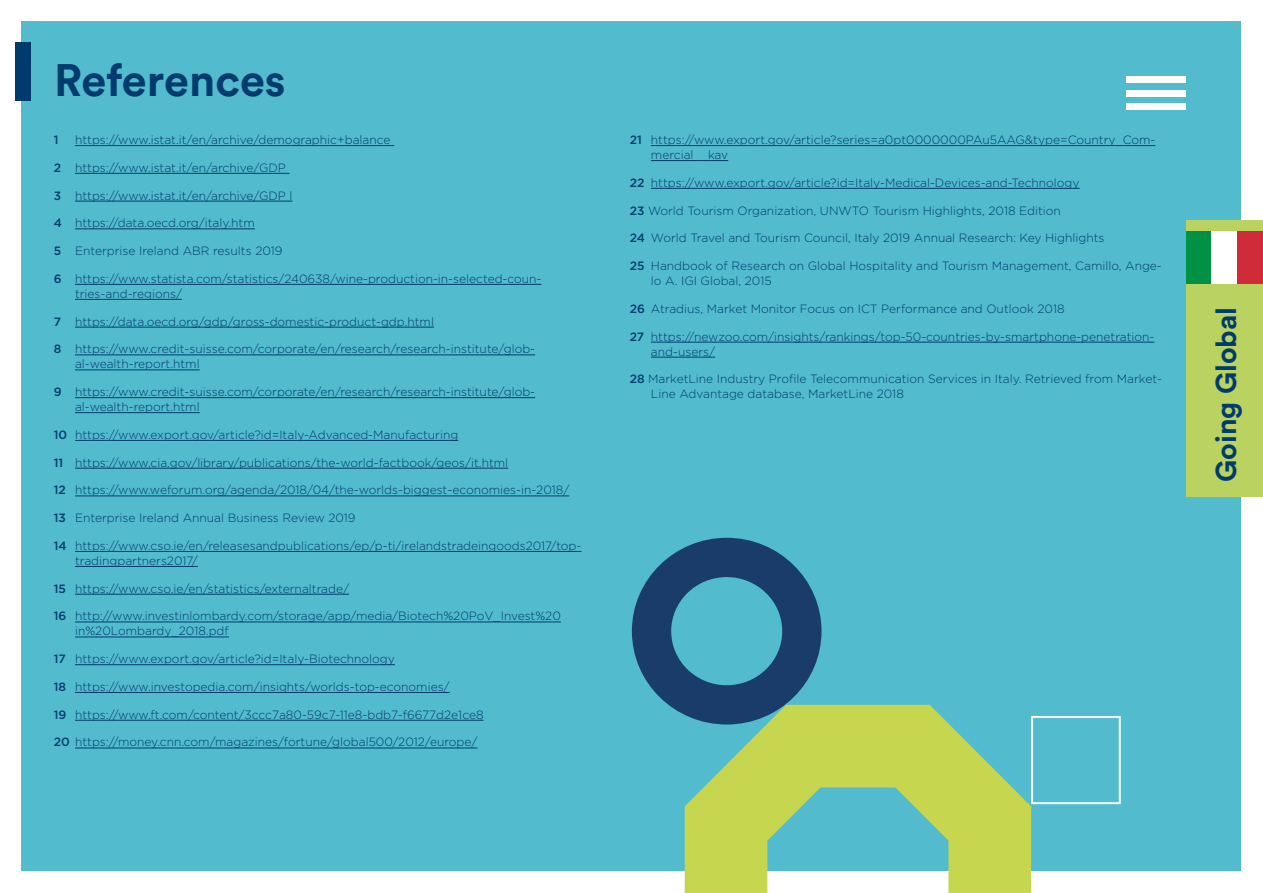
<style>
.page{position:relative;width:1263px;height:893px;background:#fff}
.page>*{position:absolute;margin:0;border:0;box-sizing:border-box;transform-origin:0 0}
.t1{font:700 45px "Circular Air Pro";color:#003b6e}
.t2{font:700 28.5px "Circular Air Pro";color:#003b6e}
.t3{font:300 12px/15px "Gotham";color:#003b6e}
.t4{font:500 12px "Gotham";color:#003b6e}
.s1{font-weight:500}
</style>
<div class="page">
<div style="left:21px;top:21px;width:1219px;height:850px;background:#53bbce"></div>
<div style="left:15px;top:42px;width:15px;height:58px;background:#003b6e"></div>
<div style="left:1126px;top:103px;width:59px;height:7px;background:#fff"></div>
<div style="left:1126px;top:90px;width:59px;height:7px;background:#fff"></div>
<div style="left:1126px;top:77px;width:59px;height:6px;background:#fff"></div>
<hr style="left:75px;top:145px;width:319px;height:1px;background:#003b6e">
<hr style="left:75px;top:173px;width:214px;height:1px;background:#003b6e">
<hr style="left:75px;top:201px;width:217px;height:1px;background:#003b6e">
<hr style="left:75px;top:229px;width:180px;height:1px;background:#003b6e">
<hr style="left:75px;top:284px;width:466px;height:1px;background:#003b6e">
<hr style="left:75px;top:299px;width:107px;height:1px;background:#003b6e">
<hr style="left:75px;top:327px;width:359px;height:1px;background:#003b6e">
<hr style="left:75px;top:355px;width:460px;height:1px;background:#003b6e">
<hr style="left:75px;top:370px;width:125px;height:1px;background:#003b6e">
<hr style="left:75px;top:397px;width:460px;height:1px;background:#003b6e">
<hr style="left:75px;top:412px;width:125px;height:1px;background:#003b6e">
<hr style="left:75px;top:440px;width:383px;height:1px;background:#003b6e">
<hr style="left:75px;top:468px;width:433px;height:1px;background:#003b6e">
<hr style="left:75px;top:496px;width:494px;height:1px;background:#003b6e">
<hr style="left:75px;top:551px;width:506px;height:1px;background:#003b6e">
<hr style="left:75px;top:566px;width:123px;height:1px;background:#003b6e">
<hr style="left:75px;top:594px;width:274px;height:1px;background:#003b6e">
<hr style="left:75px;top:622px;width:486px;height:1px;background:#003b6e">
<hr style="left:75px;top:637px;width:154px;height:1px;background:#003b6e">
<hr style="left:75px;top:664px;width:320px;height:1px;background:#003b6e">
<hr style="left:75px;top:692px;width:375px;height:1px;background:#003b6e">
<hr style="left:75px;top:720px;width:409px;height:1px;background:#003b6e">
<hr style="left:75px;top:748px;width:402px;height:1px;background:#003b6e">
<hr style="left:651px;top:145px;width:504px;height:1px;background:#003b6e">
<hr style="left:651px;top:160px;width:77px;height:1px;background:#003b6e">
<hr style="left:651px;top:188px;width:428px;height:1px;background:#003b6e">
<hr style="left:651px;top:342px;width:503px;height:1px;background:#003b6e">
<hr style="left:651px;top:357px;width:64px;height:1px;background:#003b6e">
<div style="left:1186px;top:220px;width:77px;height:277px;background:#bad25f"></div>
<div style="left:1185px;top:232px;width:26px;height:52px;background:#009145"></div>
<div style="left:1211px;top:232px;width:26px;height:52px;background:#fff"></div>
<div style="left:1237px;top:232px;width:26px;height:52px;background:#cf2b38"></div>
<svg style="left:632px;top:538px;width:189px;height:177px"></svg>
<div style="left:1031px;top:716px;width:90px;height:88px;border:2px solid #fff"></div>
<svg style="left:685px;top:705px;width:346px;height:188px;fill:#c7d64f"></svg>
<h1 class="t1" style="left:54px;top:49px;width:233px">References</h1>
<p class="t4" style="left:54px;top:133px;width:6px">1</p>
<p class="t3" style="left:75px;top:132px;width:317px">https://www.istat.it/en/archive/demographic+balance</p>
<p class="t3" style="left:54px;top:160px;width:233px"><span class="s1">2</span> https://www.istat.it/en/archive/GDP</p>
<p class="t3" style="left:54px;top:188px;width:240px"><span class="s1">3</span> https://www.istat.it/en/archive/GDP l</p>
<p class="t3" style="left:54px;top:215px;width:203px"><span class="s1">4</span> https://data.oecd.org/italy.htm</p>
<p class="t3" style="left:54px;top:243px;width:230px"><span class="s1">5</span> Enterprise Ireland ABR results 2019</p>
<p class="t3" style="left:75px;top:271px;width:468px;text-indent:-21px"><span class="s1">6</span> https://www.statista.com/statistics/240638/wine-production-in-selected-coun&shy;tries-and-regions/</p>
<p class="t3" style="left:54px;top:314px;width:382px"><span class="s1">7</span> https://data.oecd.org/gdp/gross-domestic-product-gdp.html</p>
<p class="t3" style="left:75px;top:341px;width:462px;text-indent:-21px"><span class="s1">8</span> https://www.credit-suisse.com/corporate/en/research/research-institute/glob&shy;al-wealth-report.html</p>
<p class="t3" style="left:75px;top:384px;width:462px;text-indent:-21px"><span class="s1">9</span> https://www.credit-suisse.com/corporate/en/research/research-institute/glob&shy;al-wealth-report.html</p>
<p class="t3" style="left:54px;top:427px;width:406px"><span class="s1">10</span> https://www.export.gov/article?id=Italy-Advanced-Manufacturing</p>
<p class="t3" style="left:54px;top:455px;width:456px"><span class="s1">11</span> https://www.cia.gov/library/publications/the-world-factbook/geos/it.html</p>
<p class="t3" style="left:54px;top:482px;width:517px"><span class="s1">12</span> https://www.weforum.org/agenda/2018/04/the-worlds-biggest-economies-in-2018/</p>
<p class="t3" style="left:54px;top:510px;width:303px"><span class="s1">13</span> Enterprise Ireland Annual Business Review 2019</p>
<p class="t3" style="left:75px;top:538px;width:508px;text-indent:-21px"><span class="s1">14</span> https://www.cso.ie/en/releasesandpublications/ep/p-ti/irelandstradeingoods2017/top&shy;tradingpartners2017/</p>
<p class="t3" style="left:54px;top:581px;width:297px"><span class="s1">15</span> https://www.cso.ie/en/statistics/externaltrade/</p>
<p class="t3" style="left:75px;top:608px;width:487px;text-indent:-21px"><span class="s1">16</span> http://www.investinlombardy.com/storage/app/media/Biotech%20PoV_Invest%20 in%20Lombardy_2018.pdf</p>
<p class="t3" style="left:54px;top:651px;width:343px"><span class="s1">17</span> https://www.export.gov/article?id=Italy-Biotechnology</p>
<p class="t3" style="left:54px;top:679px;width:397px"><span class="s1">18</span> https://www.investopedia.com/insights/worlds-top-economies/</p>
<p class="t3" style="left:54px;top:707px;width:431px"><span class="s1">19</span> https://www.ft.com/content/3ccc7a80-59c7-11e8-bdb7-f6677d2e1ce8</p>
<p class="t3" style="left:54px;top:734px;width:425px"><span class="s1">20</span> https://money.cnn.com/magazines/fortune/global500/2012/europe/</p>
<p class="t3" style="left:651px;top:132px;width:506px;text-indent:-21px"><span class="s1">21</span> https://www.export.gov/article?series=a0pt0000000PAu5AAG&amp;type=Country_Com&shy;mercial__kav</p>
<p class="t3" style="left:630px;top:175px;width:451px"><span class="s1">22</span> https://www.export.gov/article?id=Italy-Medical-Devices-and-Technology</p>
<p class="t3" style="left:630px;top:203px;width:433px"><span class="s1">23</span> World Tourism Organization, UNWTO Tourism Highlights, 2018 Edition</p>
<p class="t3" style="left:630px;top:230px;width:476px"><span class="s1">24</span> World Travel and Tourism Council, Italy 2019 Annual Research: Key Highlights</p>
<p class="t3" style="left:651px;top:258px;width:512px;text-indent:-21px"><span class="s1">25</span> Handbook of Research on Global Hospitality and Tourism Management, Camillo, Ange&shy;lo A. IGI Global, 2015</p>
<p class="t3" style="left:630px;top:301px;width:436px"><span class="s1">26</span> Atradius, Market Monitor Focus on ICT Performance and Outlook 2018</p>
<p class="t3" style="left:651px;top:329px;width:505px;text-indent:-21px"><span class="s1">27</span> https://newzoo.com/insights/rankings/top-50-countries-by-smartphone-penetration&shy;and-users/</p>
<p class="t3" style="left:651px;top:371px;width:513px;text-indent:-21px"><span class="s1">28</span> MarketLine Industry Profile Telecommunication Services in Italy. Retrieved from Market-<br>Line Advantage database, MarketLine 2018</p>
<h2 class="t2" style="left:1206px;top:482px;width:176px;rotate:-90deg">Going Global</h2>
</div>
